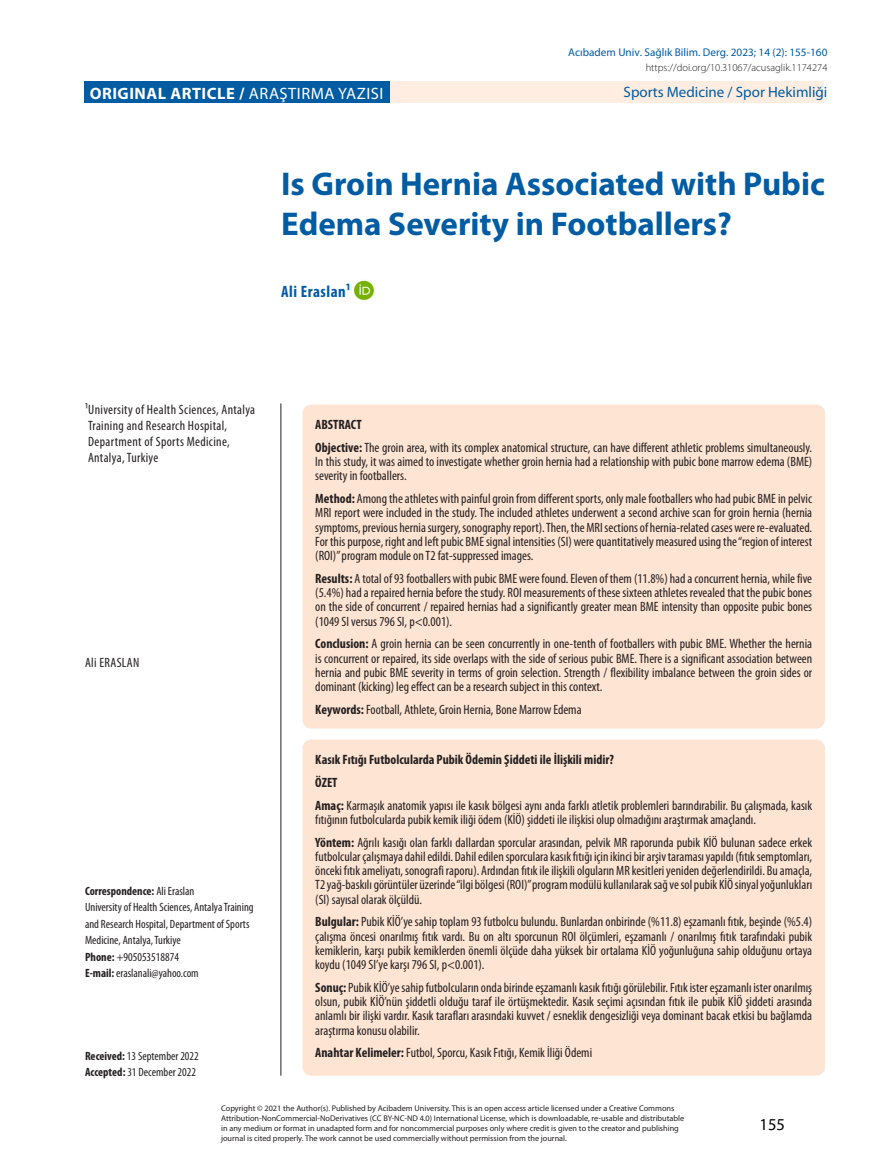
<style>
.page{position:relative;width:893px;height:1170px;background:#fff}
.page>*{position:absolute;margin:0;border:0;box-sizing:border-box;transform-origin:0 0}
._01_BASLIK{font:700 33px/39.6px "Myriad Pro";color:#015ca3}
.t1{font:700 16.5px "Myriad Pro";letter-spacing:.03em;color:#fff}
._02_YAZAR{font:700 condensed 16.5px "Myriad Pro";letter-spacing:.03em;color:#015ca3}
.t2{font:16.5px "Myriad Pro";color:#000}
.t3{font:15px "Myriad Pro";color:#015ca3}
._06_KEY{font:condensed 13.5px/14.2px "Myriad Pro";color:#231f20;text-align:justify}
._14_KUNYE01{font:condensed 13.5px/16.2px "Myriad Pro";letter-spacing:.025em;color:#231f20}
._06_KEY-2{font:700 condensed 13.5px "Myriad Pro";color:#231f20}
._14_KUNYE02b_iletisi{font:condensed 12px/16.5px "Myriad Pro";color:#231f20}
._14_KUNYE03_tarihler{font:condensed 12px "Myriad Pro";color:#231f20}
._14_KUNYE02_iletisim{font:condensed 12px "Myriad Pro";color:#231f20}
._14_KUNYE02_iletisim-2{font:700 condensed 12px "Myriad Pro";color:#231f20}
.t4{font:11.25px "Myriad Pro";color:#015ca3}
.t5{font:300 10.5px "Myriad Pro";color:#231f20}
._10_TABLO{font:8.25px/9.9px "Myriad Pro";color:#231f20}
.s1{font-weight:400}
.s2{font-weight:700}
</style>
<div class="page">
<hr style="left:280px;top:403px;width:1px;height:672px;background:#231f20">
<div style="left:389px;top:82px;width:435px;height:21px;background:#feede0"></div>
<div style="left:84px;top:82px;width:305px;height:21px;background:#015ca3"></div>
<div style="left:302px;top:404px;width:523px;height:324px;background:#fee4d2;border-radius:9px"></div>
<div style="left:302px;top:739px;width:523px;height:336px;background:#fee4d2;border-radius:9px"></div>
<img style="left:354px;top:280px;width:20px;height:21px">
<p class="t1" style="left:90px;top:82px;width:295px">ORIGINAL ARTICLE / <span class="s1">ARAŞTIRMA YAZISI</span></p>
<p class="t4" style="left:568px;top:46px;width:261px">Acıbadem Univ. Sağlık Bilim. Derg. 2023; 14 (2): 155-160</p>
<p class="t5" style="left:646px;top:61px;width:183px">https://doi.org/10.31067/acusaglik.1174274</p>
<p class="t3" style="left:624px;top:83px;width:205px">Sports Medicine / Spor Hekimliği</p>
<p class="_01_BASLIK" style="left:281px;top:163px;width:545px">Is Groin Hernia Associated with Pubic<br>Edema Severity in Footballers?</p>
<p class="_02_YAZAR" style="left:281px;top:281px;width:70px">Ali Eraslan1</p>
<p class="_14_KUNYE01" style="left:85px;top:401px;width:172px">1University of Health Sciences, Antalya<br>Training and Research Hospital,<br>Department of Sports Medicine,<br>Antalya, Turkiye</p>
<p class="_14_KUNYE01" style="left:85px;top:654px;width:56px">Ali ERASLAN</p>
<p class="_14_KUNYE02_iletisim-2" style="left:85px;top:883px;width:111px">Correspondence: <span class="s1">Ali Eraslan</span></p>
<p class="_14_KUNYE02b_iletisi" style="left:85px;top:898px;width:170px">University of Health Sciences, Antalya Training and Research Hospital, Department of Sports<br>Medicine, Antalya, Turkiye</p>
<p class="_14_KUNYE02_iletisim" style="left:85px;top:949px;width:95px"><span class="s2">Phone:</span> +905053518874</p>
<p class="_14_KUNYE02_iletisim" style="left:85px;top:966px;width:115px"><span class="s2">E-mail:</span> eraslanali@yahoo.com</p>
<p class="_14_KUNYE03_tarihler" style="left:85px;top:1048px;width:115px"><span class="s2">Received:</span> 13 September 2022</p>
<p class="_14_KUNYE03_tarihler" style="left:85px;top:1065px;width:113px"><span class="s2">Accepted:</span> 31 December 2022</p>
<p class="_06_KEY-2" style="left:315px;top:416px;width:48px">ABSTRACT</p>
<p class="_06_KEY" style="left:315px;top:440px;width:498px"><span class="s2">Objective:</span> The groin area, with its complex anatomical structure, can have different athletic problems simultaneously.<br>In this study, it was aimed to investigate whether groin hernia had a relationship with pubic bone marrow edema (BME) severity in footballers.</p>
<p class="_06_KEY" style="left:315px;top:491px;width:498px"><span class="s2">Method:</span> Among the athletes with painful groin from different sports, only male footballers who had pubic BME in pelvic MRI report were included in the study. The included athletes underwent a second archive scan for groin hernia (hernia symptoms, previous hernia surgery, sonography report). Then, the MRI sections of hernia-related cases were re-evaluated.<br>For this purpose, right and left pubic BME signal intensities (SI) were quantitatively measured using the “region of interest (ROI)” program module on T2 fat-suppressed images.</p>
<p class="_06_KEY" style="left:315px;top:571px;width:498px"><span class="s2">Results:</span> A total of 93 footballers with pubic BME were found. Eleven of them (11.8%) had a concurrent hernia, while five (5.4%) had a repaired hernia before the study. ROI measurements of these sixteen athletes revealed that the pubic bones on the side of concurrent / repaired hernias had a significantly greater mean BME intensity than opposite pubic bones (1049 SI versus 796 SI, p&lt;0.001).</p>
<p class="_06_KEY" style="left:315px;top:636px;width:498px"><span class="s2">Conclusion:</span> A groin hernia can be seen concurrently in one-tenth of footballers with pubic BME. Whether the hernia is concurrent or repaired, its side overlaps with the side of serious pubic BME. There is a significant association between hernia and pubic BME severity in terms of groin selection. Strength / flexibility imbalance between the groin sides or dominant (kicking) leg effect can be a research subject in this context.</p>
<p class="_06_KEY" style="left:315px;top:702px;width:268px"><span class="s2">Keywords:</span> Football, Athlete, Groin Hernia, Bone Marrow Edema</p>
<p class="_06_KEY-2" style="left:315px;top:751px;width:300px">Kasık Fıtığı Futbolcularda Pubik Ödemin Şiddeti ile İlişkili midir?</p>
<p class="_06_KEY-2" style="left:315px;top:773px;width:24px">ÖZET</p>
<p class="_06_KEY" style="left:315px;top:797px;width:498px"><span class="s2">Amaç:</span> Karmaşık anatomik yapısı ile kasık bölgesi aynı anda farklı atletik problemleri barındırabilir. Bu çalışmada, kasık fıtığının futbolcularda pubik kemik iliği ödem (KİÖ) şiddeti ile ilişkisi olup olmadığını araştırmak amaçlandı.</p>
<p class="_06_KEY" style="left:315px;top:834px;width:498px"><span class="s2">Yöntem:</span> Ağrılı kasığı olan farklı dallardan sporcular arasından, pelvik MR raporunda pubik KİÖ bulunan sadece erkek futbolcular çalışmaya dahil edildi. Dahil edilen sporculara kasık fıtığı için ikinci bir arşiv taraması yapıldı (fıtık semptomları, önceki fıtık ameliyatı, sonografi raporu). Ardından fıtık ile ilişkili olguların MR kesitleri yeniden değerlendirildi. Bu amaçla, T2 yağ-baskılı görüntüler üzerinde “ilgi bölgesi (ROI)” program modülü kullanılarak sağ ve sol pubik KİÖ sinyal yoğunlukları (SI) sayısal olarak ölçüldü.</p>
<p class="_06_KEY" style="left:315px;top:914px;width:498px"><span class="s2">Bulgular:</span> Pubik KİÖ’ye sahip toplam 93 futbolcu bulundu. Bunlardan onbirinde (%11.8) eşzamanlı fıtık, beşinde (%5.4) çalışma öncesi onarılmış fıtık vardı. Bu on altı sporcunun ROI ölçümleri, eşzamanlı / onarılmış fıtık tarafındaki pubik kemiklerin, karşı pubik kemiklerden önemli ölçüde daha yüksek bir ortalama KİÖ yoğunluğuna sahip olduğunu ortaya koydu (1049 SI’ye karşı 796 SI, p&lt;0.001).</p>
<p class="_06_KEY" style="left:315px;top:980px;width:498px"><span class="s2">Sonuç:</span> Pubik KİÖ’ye sahip futbolcuların onda birinde eşzamanlı kasık fıtığı görülebilir. Fıtık ister eşzamanlı ister onarılmış olsun, pubik KİÖ’nün şiddetli olduğu taraf ile örtüşmektedir. Kasık seçimi açısından fıtık ile pubik KİÖ şiddeti arasında anlamlı bir ilişki vardır. Kasık tarafları arasındaki kuvvet / esneklik dengesizliği veya dominant bacak etkisi bu bağlamda araştırma konusu olabilir.</p>
<p class="_06_KEY" style="left:315px;top:1045px;width:278px"><span class="s2">Anahtar Kelimeler:</span> Futbol, Sporcu, Kasık Fıtığı, Kemik İliği Ödemi</p>
<p class="_10_TABLO" style="left:221px;top:1103px;width:465px">Copyright © 2021 the Author(s). Published by Acibadem University. This is an open access article licensed under a Creative Commons Attribution-NonCommercial-NoDerivatives (CC BY-NC-ND 4.0) International License, which is downloadable, re-usable and distributable in any medium or format in unadapted form and for noncommercial purposes only where credit is given to the creator and publishing journal is cited properly. The work cannot be used commercially without permission from the journal.</p>
<p class="t2" style="left:760px;top:1114px;width:27px">155</p>
</div>
